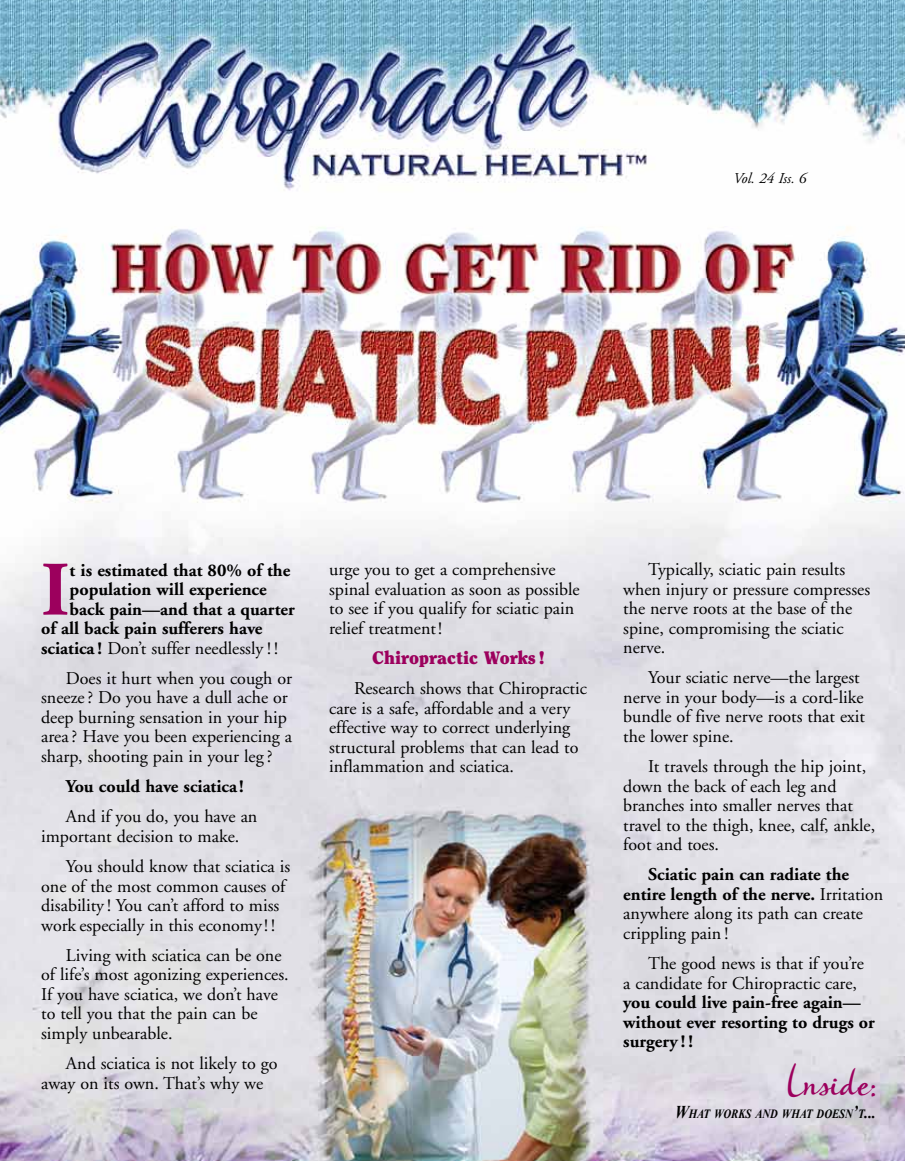
<style>
.page{position:relative;width:905px;height:1161px;background:#fff}
.page>*{position:absolute;margin:0;border:0;box-sizing:border-box;transform-origin:0 0}
.t1{font:700 76.8px "Adobe Garamond";color:#9c005d}
.t2{font:42px "Boundless";color:#9c005d;scale:.85 1}
.t3{font:18px/19.5px "Adobe Garamond";color:#000}
.t4{font:700 18px/19.5px "Adobe Garamond";color:#000}
.t5{font:900 18px "Clearface";color:#9c005d}
.t6{font:italic 15px "Adobe Garamond";color:#000}
.t7{font:italic 700 12.6px "Times New Roman";color:#000;scale:.85 1}
.s1{font-weight:700}
.s2{font-size:18px}
</style>
<div class="page">
<img style="left:0;top:0;width:904px;height:1161px">
<p class="t6" style="left:733px;top:170px;width:74px">Vol. 24 Iss. 6</p>
<h1 class="t1" style="left:41px;top:548px;width:30px">I</h1>
<p class="t4" style="left:70px;top:560px;width:222px">t is estimated that 80% of the</p>
<p class="t4" style="left:70px;top:580px;width:198px">population will experience</p>
<p class="t4" style="left:70px;top:599px;width:227px">back pain—and that a quarter</p>
<p class="t4" style="left:41px;top:619px;width:223px">of all back pain sufferers have</p>
<p class="t3" style="left:41px;top:639px;width:238px"><span class="s1">sciatica !</span> Don’t suffer needlessly ! !</p>
<p class="t3" style="left:41px;top:669px;width:252px;text-indent:25px">Does it hurt when you cough or sneeze ? Do you have a dull ache or deep burning sensation in your hip area ? Have you been experiencing a sharp, shooting pain in your leg ?</p>
<p class="t4" style="left:66px;top:777px;width:179px">You could have sciatica!</p>
<p class="t3" style="left:41px;top:807px;width:218px;text-indent:25px">And if you do, you have an important decision to make.</p>
<p class="t3" style="left:41px;top:857px;width:250px;text-indent:25px">You should know that sciatica is one of the most common causes of disability ! You can’t afford to miss work especially in this economy! !</p>
<p class="t3" style="left:41px;top:946px;width:249px;text-indent:25px">Living with sciatica can be one of life’s most agonizing experiences.<br>If you have sciatica, we don’t have to tell you that the pain can be simply unbearable.</p>
<p class="t3" style="left:41px;top:1054px;width:238px;text-indent:25px">And sciatica is not likely to go away on its own. That’s why we</p>
<p class="t3" style="left:329px;top:560px;width:252px">urge you to get a comprehensive spinal evaluation as soon as possible to see if you qualify for sciatic pain relief treatment!</p>
<p class="t5" style="left:372px;top:646px;width:174px">Chiropractic Works !</p>
<p class="t3" style="left:329px;top:679px;width:259px;text-indent:25px">Research shows that Chiropractic care is a safe, affordable and a very effective way to correct underlying structural problems that can lead to inflammation and sciatica.</p>
<p class="t3" style="left:623px;top:560px;width:248px;text-indent:25px">Typically, sciatic pain results when injury or pressure compresses the nerve roots at the base of the spine, compromising the sciatic nerve.</p>
<p class="t3" style="left:623px;top:668px;width:243px;text-indent:25px">Your sciatic nerve—the largest nerve in your body—is a cord-like bundle of five nerve roots that exit the lower spine.</p>
<p class="t3" style="left:623px;top:757px;width:253px;text-indent:25px">It travels through the hip joint, down the back of each leg and branches into smaller nerves that travel to the thigh, knee, calf, ankle, foot and toes.</p>
<p class="t3" style="left:623px;top:865px;width:262px;text-indent:25px"><span class="s1">Sciatic pain can radiate the entire length of the nerve.</span> Irritation anywhere along its path can create crippling pain !</p>
<p class="t3" style="left:623px;top:954px;width:242px;text-indent:25px">The good news is that if you’re a candidate for Chiropractic care,</p>
<p class="t4" style="left:623px;top:993px;width:253px">you could live pain-free again— without ever resorting to drugs or surgery ! !</p>
<h2 class="t2" style="left:786px;top:1057px;width:107px">Inside:</h2>
<p class="t7" style="left:675px;top:1107px;width:238px"><span class="s2">W</span>HAT WORKS AND WHAT DOESN<span class="s2">’</span>T<span class="s2">...</span></p>
</div>
